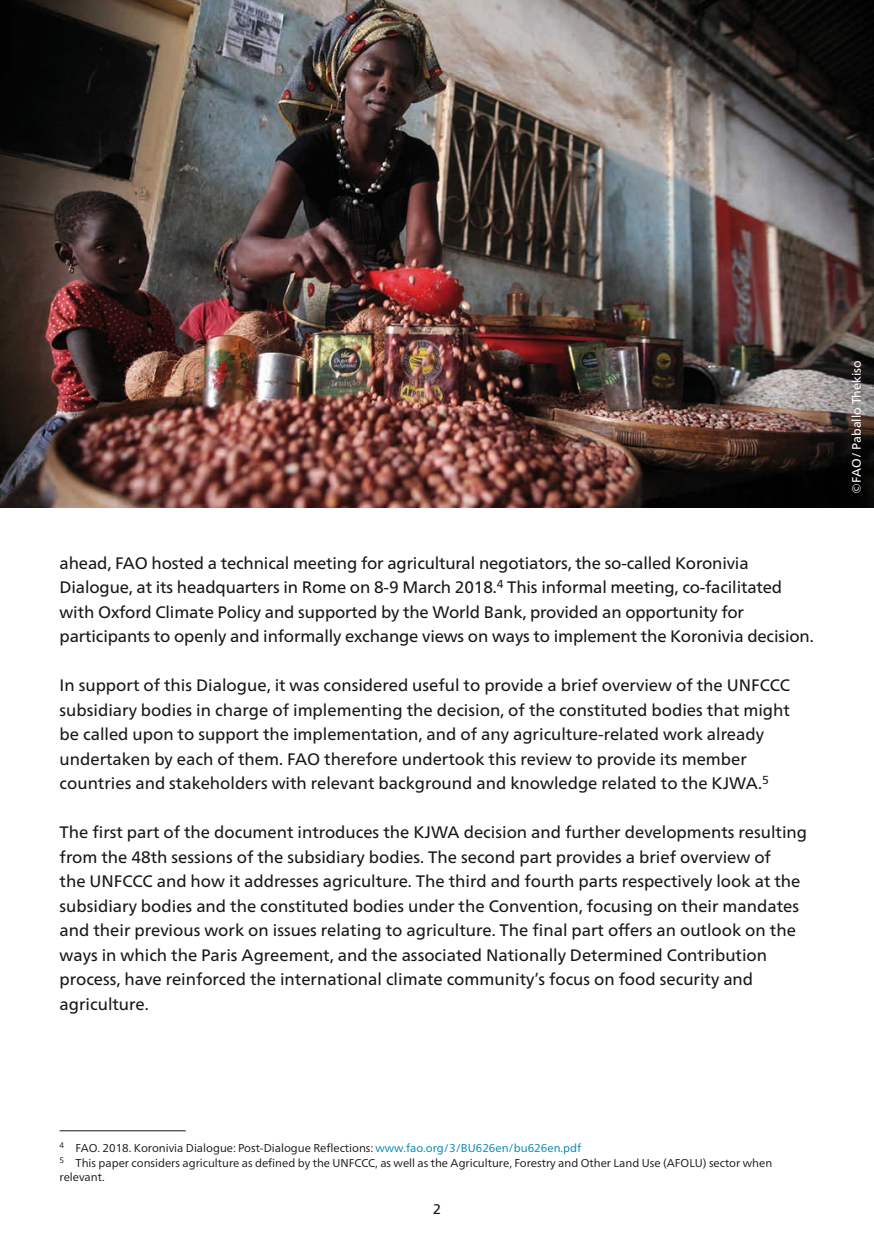
<style>
.page{position:relative;width:874px;height:1241px;background:#fff}
.page>*{position:absolute;margin:0;border:0;box-sizing:border-box;transform-origin:0 0}
.t1{font:16.62px/24.5px "Frutiger Neue LTCYR";color:#1a171c}
.t2{font:14px "Frutiger LT Std";color:#1a171c}
.t3{font:12.25px "Frutiger Neue LTCYR";color:#fff}
.t4{font:11.38px/14.9px "Frutiger Neue LTCYR";color:#1a171c}
.s1{color:#0085b7}
</style>
<div class="page">
<img style="left:0;top:0;width:873px;height:507px">
<hr style="left:60px;top:1130px;width:126px;height:1px;background:#1a171c">
<p class="t1" style="left:60px;top:550px;width:755px">ahead, FAO hosted a technical meeting for agricultural negotiators, the so-called Koronivia Dialogue, at its headquarters in Rome on 8-9 March 2018.<sup>4</sup> This informal meeting, co-facilitated with Oxford Climate Policy and supported by the World Bank, provided an opportunity for participants to openly and informally exchange views on ways to implement the Koronivia decision.</p>
<p class="t1" style="left:60px;top:673px;width:731px">In support of this Dialogue, it was considered useful to provide a brief overview of the UNFCCC subsidiary bodies in charge of implementing the decision, of the constituted bodies that might be called upon to support the implementation, and of any agriculture-related work already undertaken by each of them. FAO therefore undertook this review to provide its member countries and stakeholders with relevant background and knowledge related to the KJWA.<sup>5</sup></p>
<p class="t1" style="left:60px;top:820px;width:748px">The first part of the document introduces the KJWA decision and further developments resulting from the 48th sessions of the subsidiary bodies. The second part provides a brief overview of<br>the UNFCCC and how it addresses agriculture. The third and fourth parts respectively look at the subsidiary bodies and the constituted bodies under the Convention, focusing on their mandates and their previous work on issues relating to agriculture. The final part offers an outlook on the ways in which the Paris Agreement, and the associated Nationally Determined Contribution process, have reinforced the international climate community’s focus on food security and agriculture.</p>
<p class="t3" style="left:849px;top:494px;width:135px;rotate:-90deg">©FAO/ Paballo Thekiso</p>
<p class="t4" style="left:60px;top:1139px;width:713px"><sup>4</sup> FAO. 2018. Koronivia Dialogue: Post-Dialogue Reflections: <span class="s1">www.fao.org/3/BU626en/bu626en.pdf<br></span><sup>5</sup> This paper considers agriculture as defined by the UNFCCC, as well as the Agriculture, Forestry and Other Land Use (AFOLU) sector when relevant.</p>
<p class="t2" style="left:433px;top:1200px;width:9px">2</p>
</div>
